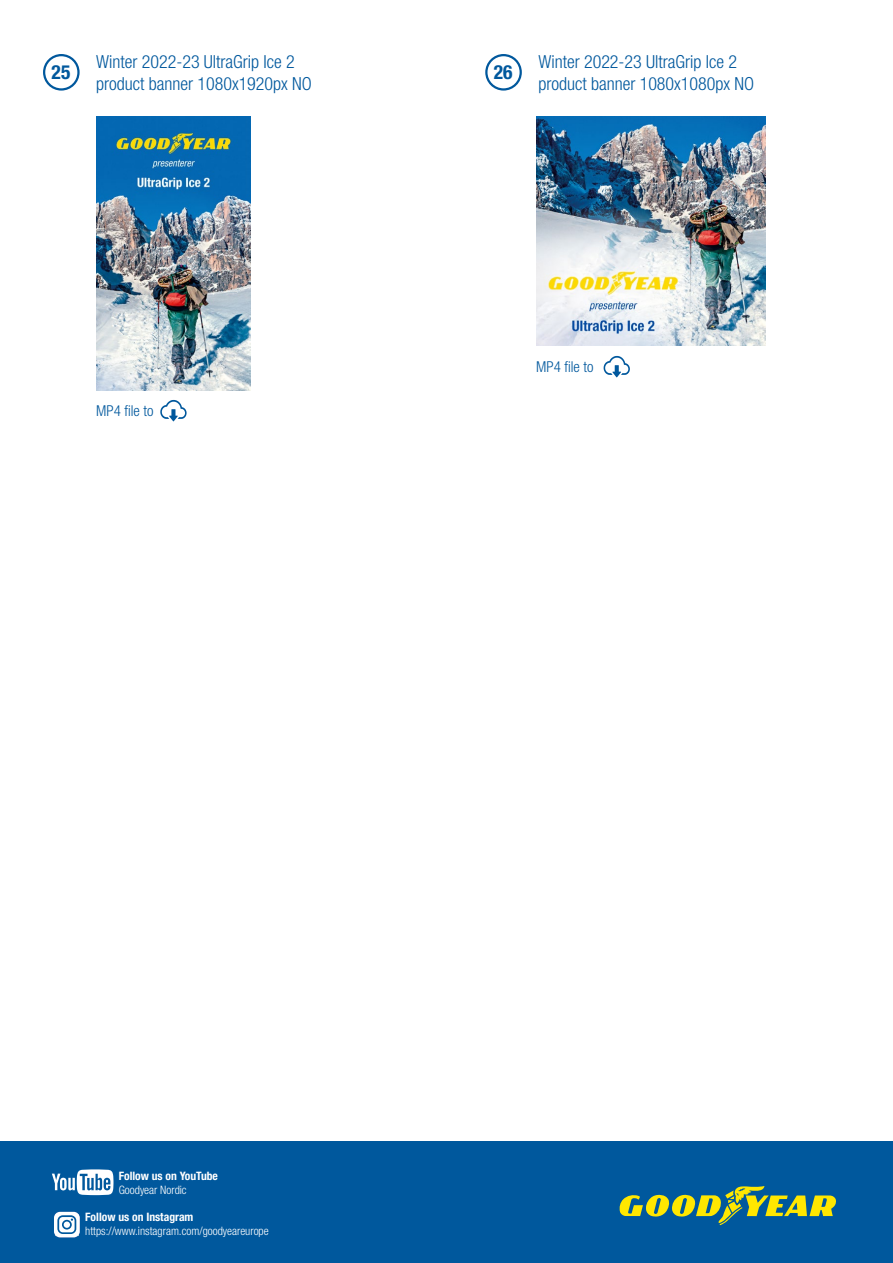
<style>
.page{position:relative;width:893px;height:1263px;background:#fff}
.page>*{position:absolute;margin:0;border:0;box-sizing:border-box;transform-origin:0 0}
.t1{font:700 condensed 19.5px "Helvetica Neue LT Pro";color:#00589d}
.t2{font:300 condensed 18px/21.6px "Helvetica Neue LT Pro";color:#00589d}
.t3{font:300 condensed 15px "Helvetica Neue LT Pro";color:#00589d}
.t4{font:300 condensed 11.7px "Helvetica Neue LT Pro";color:#fff}
.t5{font:700 condensed 11.7px "Helvetica Neue LT Pro";color:#fff}
</style>
<div class="page">
<div style="left:0;top:1142px;width:893px;height:121px;background:#00589d"></div>
<svg style="left:619px;top:1186px;width:217px;height:39px"></svg>
<svg style="left:54px;top:1212px;width:26px;height:25px"></svg>
<svg style="left:52px;top:1169px;width:61px;height:26px"></svg>
<div style="left:485px;top:54px;width:37px;height:37px;border:2px solid #00589d;border-radius:50%"></div>
<img style="left:536px;top:116px;width:229px;height:229px">
<svg style="left:604px;top:356px;width:26px;height:21px"></svg>
<img style="left:96px;top:116px;width:155px;height:275px">
<div style="left:43px;top:54px;width:37px;height:37px;border:2px solid #00589d;border-radius:50%"></div>
<svg style="left:160px;top:400px;width:27px;height:21px"></svg>
<p class="t1" style="left:52px;top:61px;width:20px">25</p>
<p class="t2" style="left:96px;top:51px;width:217px">Winter 2022-23 UltraGrip Ice 2 product banner 1080x1920px NO</p>
<p class="t3" style="left:96px;top:402px;width:59px">MP4 file to</p>
<p class="t1" style="left:494px;top:61px;width:20px">26</p>
<p class="t2" style="left:538px;top:51px;width:217px">Winter 2022-23 UltraGrip Ice 2 product banner 1080x1080px NO</p>
<p class="t3" style="left:536px;top:358px;width:59px">MP4 file to</p>
<p class="t5" style="left:119px;top:1168px;width:101px">Follow us on YouTube</p>
<p class="t4" style="left:119px;top:1183px;width:70px">Goodyear Nordic</p>
<p class="t5" style="left:85px;top:1210px;width:110px">Follow us on Instagram</p>
<p class="t4" style="left:85px;top:1224px;width:185px">https://www.instagram.com/goodyeareurope</p>
</div>
